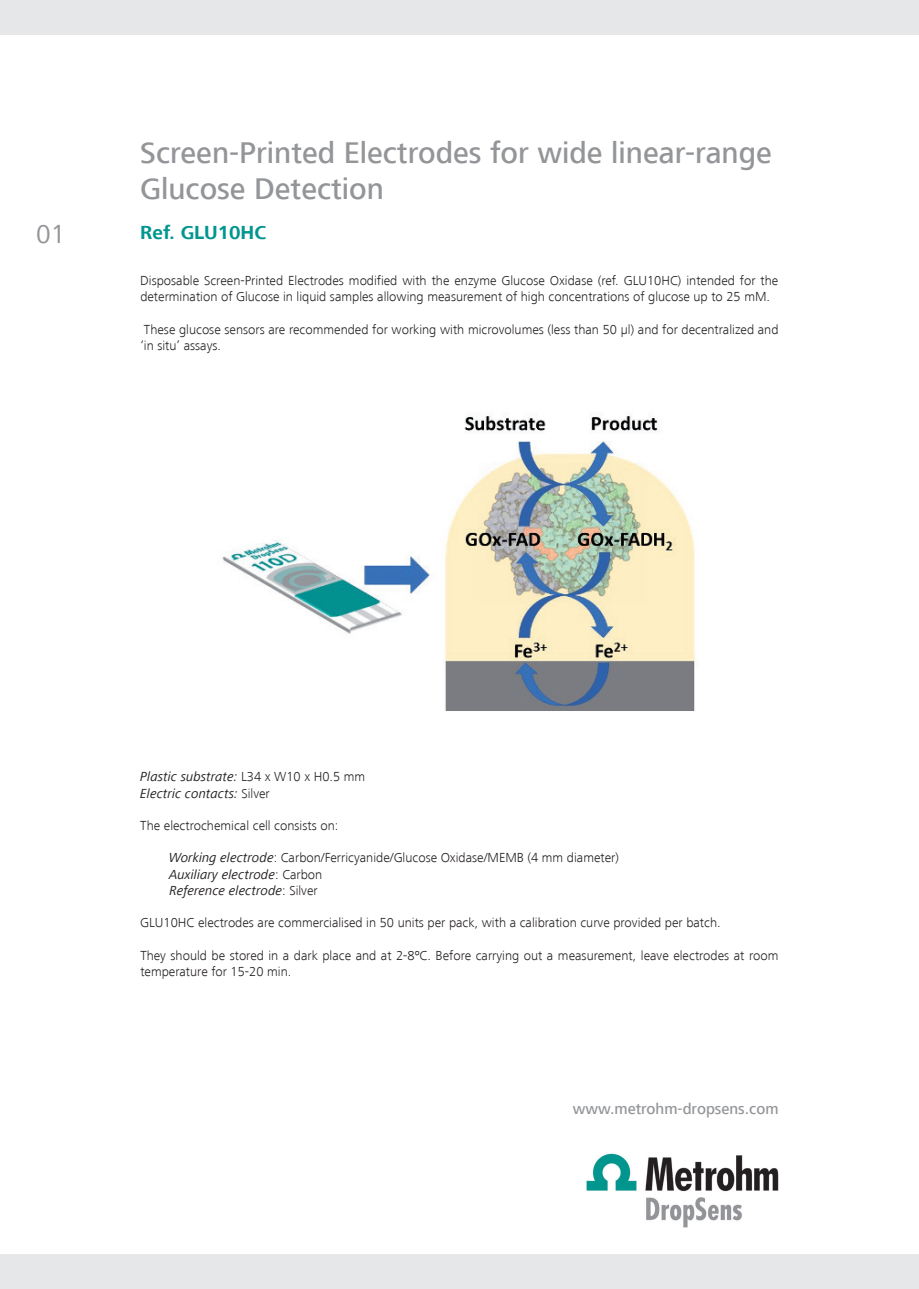
<style>
.page{position:relative;width:919px;height:1289px;background:#fff}
.page>*{position:absolute;margin:0;border:0;box-sizing:border-box;transform-origin:0 0}
.t1{font:500 30.75px/36.9px "Frutiger Next LT";color:#939598}
.t2{font:27px "Frutiger Next LT";color:#939598}
.t3{font:700 19.5px "Frutiger Next LT";color:#00968f}
.t4{font:500 15.75px "Frutiger Next LT";color:#939598}
.t5{font:300 13.5px/16.2px "Frutiger Next LT";color:#231f20}
.t6{font:italic 13.5px/16.2px "Frutiger Next LT";color:#231f20}
.s1{font-weight:300;font-style:normal}
.s2{font-weight:400;font-style:italic}
</style>
<div class="page">
<div style="left:0;top:0;width:918px;height:34px;background:#e6e7e9"></div>
<div style="left:0;top:1254px;width:918px;height:34px;background:#e6e7e9"></div>
<img style="left:586px;top:1153px;width:193px;height:75px">
<img style="left:222px;top:416px;width:474px;height:295px">
<h1 class="t1" style="left:140px;top:134px;width:633px">Screen-Printed Electrodes for wide linear-range<br>Glucose Detection</h1>
<h2 class="t2" style="left:36px;top:219px;width:31px">01</h2>
<h3 class="t3" style="left:140px;top:222px;width:127px">Ref. GLU10HC</h3>
<p class="t5" style="left:140px;top:272px;width:639px">Disposable Screen-Printed Electrodes modified with the enzyme Glucose Oxidase (ref. GLU10HC) intended for the determination of Glucose in liquid samples allowing measurement of high concentrations of glucose up to 25 mM.</p>
<p class="t5" style="left:140px;top:321px;width:639px">These glucose sensors are recommended for working with microvolumes (less than 50 µl) and for decentralized and ‘in situ’ assays.</p>
<p class="t6" style="left:140px;top:769px;width:226px">Plastic substrate: <span class="s1">L34 x W10 x H0.5 mm<br></span>Electric contacts: <span class="s1">Silver</span></p>
<p class="t5" style="left:140px;top:817px;width:199px">The electrochemical cell consists on:</p>
<p class="t5" style="left:169px;top:850px;width:451px"><span class="s2">Working electrode</span>: Carbon/Ferricyanide/Glucose Oxidase/MEMB (4 mm diameter)<br><span class="s2">Auxiliary electrode</span>: Carbon<br><span class="s2">Reference electrode</span>: Silver</p>
<p class="t5" style="left:140px;top:914px;width:582px">GLU10HC electrodes are commercialised in 50 units per pack, with a calibration curve provided per batch.</p>
<p class="t5" style="left:140px;top:947px;width:639px">They should be stored in a dark place and at 2-8ºC. Before carrying out a measurement, leave electrodes at room temperature for 15-20 min.</p>
<p class="t4" style="left:573px;top:1100px;width:207px">www.metrohm-dropsens.com</p>
</div>
